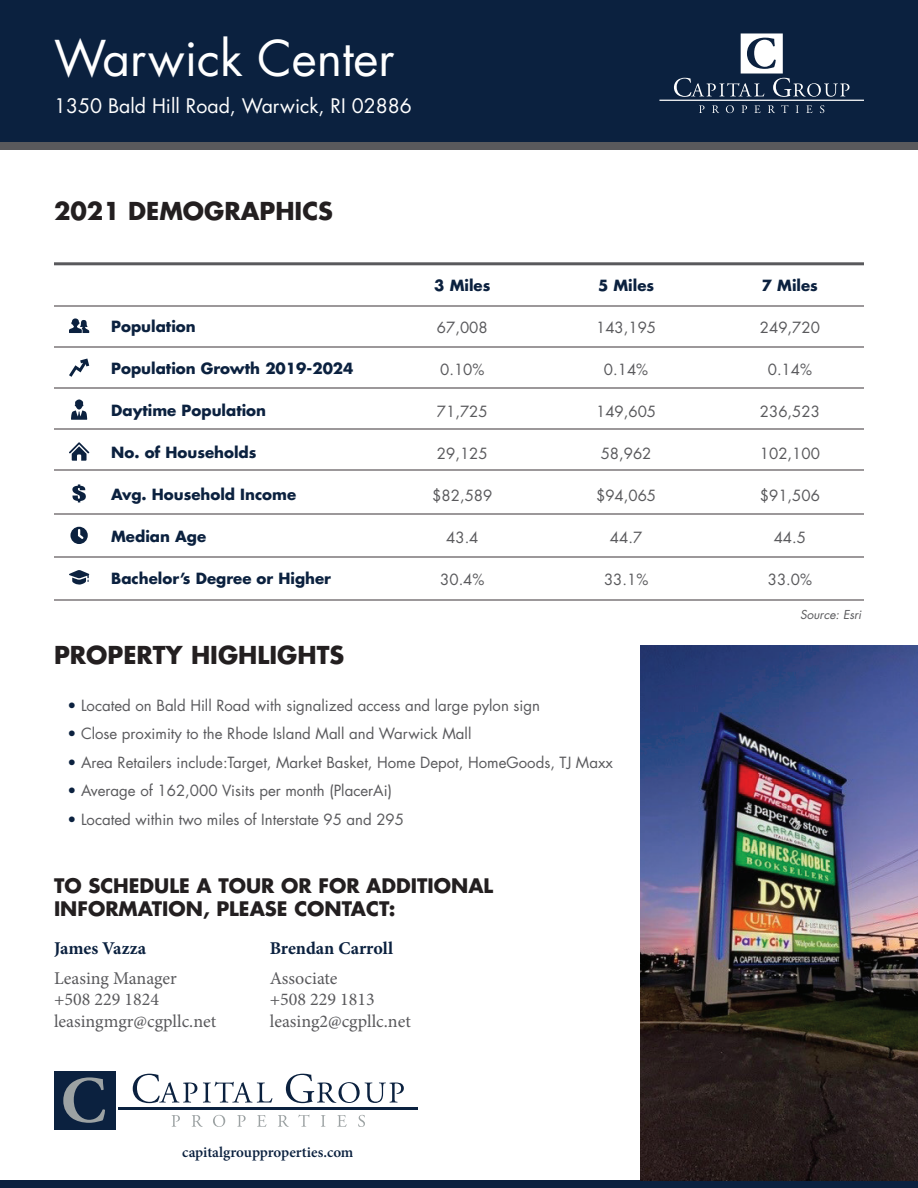
<style>
.page{position:relative;width:918px;height:1188px;background:#fff}
.page>*{position:absolute;margin:0;border:0;box-sizing:border-box;transform-origin:0 0}
.t1{font:48px "Futura LT";color:#fff}
.t2{font:700 24px "Futura LT";color:#231f20}
.t3{font:700 19.5px/23.4px "Futura LT";color:#231f20}
.t4{font:19.5px "Futura LT";color:#fff}
.t5{font:18px/21.6px "Minion Pro";color:#59595c}
.t6{font:700 18px "Minion Pro";color:#0b213f}
.t7{font:15px "Futura LT";color:#59595c}
.t8{font:700 15px "Futura LT";color:#0b213f}
.t9{font:600 15px "Minion Pro";letter-spacing:-.005em;color:#0b213f}
.t10{font:italic 12px "Futura LT";color:#59595c}
.s1{color:#0b213f}
</style>
<div class="page">
<svg style="left:69px;top:318px;width:20px;height:15px"></svg>
<svg style="left:69px;top:359px;width:20px;height:18px"></svg>
<svg style="left:71px;top:399px;width:16px;height:21px"></svg>
<svg style="left:69px;top:442px;width:20px;height:19px"></svg>
<svg style="left:72px;top:484px;width:14px;height:18px"></svg>
<svg style="left:70px;top:527px;width:18px;height:17px"></svg>
<svg style="left:69px;top:570px;width:20px;height:15px"></svg>
<hr style="left:54px;top:262px;width:810px;height:3px;background:#59595c">
<hr style="left:54px;top:346px;width:810px;height:2px;background:#9c989a">
<hr style="left:54px;top:305px;width:810px;height:1px;background:#9c989a">
<hr style="left:54px;top:387px;width:810px;height:2px;background:#9c989a">
<hr style="left:54px;top:428px;width:810px;height:2px;background:#9c989a">
<hr style="left:54px;top:470px;width:810px;height:1px;background:#9c989a">
<hr style="left:54px;top:513px;width:810px;height:1px;background:#9c989a">
<hr style="left:54px;top:556px;width:810px;height:2px;background:#9c989a">
<hr style="left:54px;top:600px;width:810px;height:1px;background:#9c989a">
<div style="left:0;top:1181px;width:918px;height:7px;background:#0b213f"></div>
<div style="left:0;top:0;width:918px;height:150px;background:#0b213f"></div>
<div style="left:0;top:143px;width:918px;height:7px;background:#59595c"></div>
<svg style="left:659px;top:33px;width:205px;height:80px"></svg>
<div style="left:54px;top:1071px;width:61px;height:59px;background:#0b213f"></div>
<svg style="left:63px;top:1077px;width:42px;height:46px"></svg>
<hr style="left:119px;top:1108px;width:299px;height:2px;background:#0b213f">
<svg style="left:172px;top:1115px;width:8px;height:12px"></svg>
<svg style="left:192px;top:1115px;width:11px;height:12px"></svg>
<svg style="left:213px;top:1115px;width:12px;height:12px"></svg>
<svg style="left:237px;top:1115px;width:9px;height:12px"></svg>
<svg style="left:257px;top:1115px;width:9px;height:12px"></svg>
<svg style="left:278px;top:1115px;width:11px;height:12px"></svg>
<svg style="left:298px;top:1115px;width:12px;height:12px"></svg>
<svg style="left:321px;top:1115px;width:4px;height:12px"></svg>
<svg style="left:337px;top:1115px;width:10px;height:12px"></svg>
<svg style="left:358px;top:1115px;width:7px;height:12px"></svg>
<svg style="left:133px;top:1074px;width:271px;height:29px"></svg>
<img style="left:640px;top:645px;width:278px;height:536px">
<h1 class="t1" style="left:54px;top:27px;width:342px">Warwick Center</h1>
<h3 class="t4" style="left:54px;top:94px;width:359px">1350 Bald Hill Road, Warwick, RI 02886</h3>
<h2 class="t2" style="left:54px;top:195px;width:281px">2021 DEMOGRAPHICS</h2>
<p class="t8" style="left:111px;top:317px;width:86px">Population</p>
<p class="t8" style="left:111px;top:359px;width:244px">Population Growth 2019-2024</p>
<p class="t8" style="left:111px;top:401px;width:156px">Daytime Population</p>
<p class="t8" style="left:111px;top:443px;width:147px">No. of Households</p>
<p class="t8" style="left:111px;top:485px;width:186px">Avg. Household Income</p>
<p class="t8" style="left:111px;top:527px;width:96px">Median Age</p>
<p class="t8" style="left:111px;top:569px;width:221px">Bachelor’s Degree or Higher</p>
<p class="t8" style="left:434px;top:275px;width:58px">3 Miles</p>
<p class="t7" style="left:437px;top:318px;width:52px">67,008</p>
<p class="t7" style="left:440px;top:360px;width:46px">0.10%</p>
<p class="t7" style="left:437px;top:402px;width:52px">71,725</p>
<p class="t7" style="left:437px;top:444px;width:52px">29,125</p>
<p class="t7" style="left:432px;top:486px;width:62px">$82,589</p>
<p class="t7" style="left:446px;top:528px;width:34px">43.4</p>
<p class="t7" style="left:440px;top:570px;width:46px">30.4%</p>
<p class="t8" style="left:598px;top:275px;width:58px">5 Miles</p>
<p class="t7" style="left:596px;top:318px;width:62px">143,195</p>
<p class="t7" style="left:604px;top:360px;width:46px">0.14%</p>
<p class="t7" style="left:596px;top:402px;width:62px">149,605</p>
<p class="t7" style="left:601px;top:444px;width:52px">58,962</p>
<p class="t7" style="left:596px;top:486px;width:62px">$94,065</p>
<p class="t7" style="left:610px;top:528px;width:34px">44.7</p>
<p class="t7" style="left:604px;top:570px;width:46px">33.1%</p>
<h2 class="t2" style="left:54px;top:639px;width:292px">PROPERTY HIGHLIGHTS</h2>
<p class="t7" style="left:68px;top:696px;width:474px"><span class="s1">•</span> Located on Bald Hill Road with signalized access and large pylon sign</p>
<p class="t7" style="left:68px;top:724px;width:405px"><span class="s1">•</span> Close proximity to the Rhode Island Mall and Warwick Mall</p>
<p class="t7" style="left:68px;top:753px;width:547px"><span class="s1">•</span> Area Retailers include:Target, Market Basket, Home Depot, HomeGoods, TJ Maxx</p>
<p class="t7" style="left:68px;top:781px;width:326px"><span class="s1">•</span> Average of 162,000 Visits per month (PlacerAi)</p>
<p class="t7" style="left:68px;top:810px;width:338px"><span class="s1">•</span> Located within two miles of Interstate 95 and 295</p>
<h3 class="t3" style="left:54px;top:874px;width:441px">TO SCHEDULE A TOUR OR FOR ADDITIONAL<br>INFORMATION, PLEASE CONTACT:</h3>
<p class="t6" style="left:54px;top:935px;width:94px">James Vazza</p>
<p class="t5" style="left:54px;top:967px;width:164px">Leasing Manager +508 229 1824 leasingmgr@cgpllc.net</p>
<p class="t6" style="left:270px;top:935px;width:125px">Brendan Carroll</p>
<p class="t5" style="left:270px;top:967px;width:143px">Associate<br>+508 229 1813 leasing2@cgpllc.net</p>
<p class="t9" style="left:182px;top:1141px;width:173px">capitalgroupproperties.com</p>
<p class="t8" style="left:762px;top:275px;width:58px">7 Miles</p>
<p class="t7" style="left:760px;top:318px;width:62px">249,720</p>
<p class="t7" style="left:768px;top:360px;width:46px">0.14%</p>
<p class="t7" style="left:760px;top:402px;width:62px">236,523</p>
<p class="t7" style="left:760px;top:444px;width:62px">102,100</p>
<p class="t7" style="left:760px;top:486px;width:62px">$91,506</p>
<p class="t7" style="left:774px;top:528px;width:34px">44.5</p>
<p class="t7" style="left:768px;top:570px;width:46px">33.0%</p>
<p class="t10" style="left:800px;top:607px;width:63px">Source: Esri</p>
</div>
